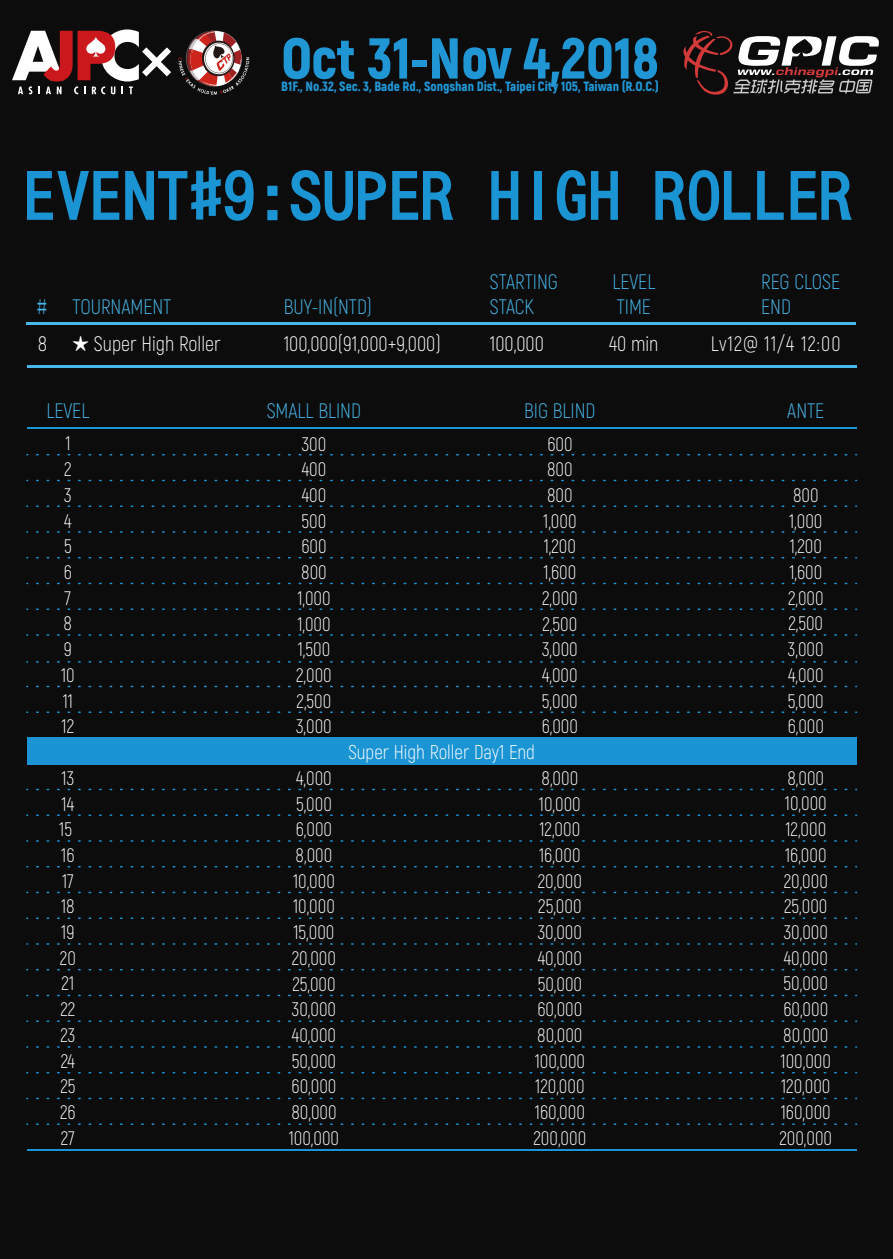
<style>
.page{position:relative;width:893px;height:1259px;background:#fff}
.page>*{position:absolute;margin:0;border:0;box-sizing:border-box;transform-origin:0 0}
.t1{font:66.3px "DFN Hei W9 WIN BF";color:#1b94d4}
.t2{font:900 57.6px "Akrobat";color:#2096d5}
.t3{font:300 21px/25.2px "Akrobat";color:#47b7ea}
.t4{font:300 21px "Akrobat";color:#fff}
.t5{font:300 21px "Akrobat";letter-spacing:.05em;color:#fff}
.t6{font:300 20.1px "Akrobat";color:#fff}
.t7{font:300 19.5px/25.8px "Akrobat";color:#fff}
.t8{font:900 13.5px "Akrobat";color:#2096d5}
.s1{font-family:"You Yuan";font-weight:400}
.s2{font-family:"Microsoft Jheng Hei";font-weight:400}
</style>
<div class="page">
<div style="left:1px;top:0;width:892px;height:1259px;background:#0c0c0c"></div>
<svg style="left:12px;top:29px;width:237px;height:66px"></svg>
<svg style="left:683px;top:31px;width:196px;height:64px"></svg>
<svg style="left:37px;top:454px;width:820px;height:1px"></svg>
<svg style="left:37px;top:480px;width:820px;height:1px"></svg>
<svg style="left:37px;top:505px;width:820px;height:2px"></svg>
<svg style="left:37px;top:531px;width:820px;height:2px"></svg>
<svg style="left:37px;top:557px;width:820px;height:1px"></svg>
<svg style="left:37px;top:583px;width:820px;height:1px"></svg>
<svg style="left:37px;top:608px;width:820px;height:2px"></svg>
<svg style="left:37px;top:634px;width:820px;height:2px"></svg>
<svg style="left:37px;top:661px;width:820px;height:1px"></svg>
<svg style="left:37px;top:686px;width:820px;height:1px"></svg>
<svg style="left:37px;top:711px;width:820px;height:2px"></svg>
<svg style="left:37px;top:788px;width:820px;height:2px"></svg>
<svg style="left:37px;top:814px;width:820px;height:2px"></svg>
<svg style="left:37px;top:840px;width:820px;height:1px"></svg>
<svg style="left:37px;top:866px;width:820px;height:1px"></svg>
<svg style="left:37px;top:891px;width:820px;height:2px"></svg>
<svg style="left:37px;top:917px;width:820px;height:2px"></svg>
<svg style="left:37px;top:943px;width:820px;height:1px"></svg>
<svg style="left:37px;top:969px;width:820px;height:1px"></svg>
<svg style="left:37px;top:994px;width:820px;height:2px"></svg>
<svg style="left:37px;top:1020px;width:820px;height:2px"></svg>
<svg style="left:37px;top:1046px;width:820px;height:1px"></svg>
<svg style="left:37px;top:1072px;width:820px;height:1px"></svg>
<svg style="left:37px;top:1097px;width:820px;height:2px"></svg>
<svg style="left:37px;top:1123px;width:820px;height:2px"></svg>
<hr style="left:27px;top:428px;width:829px;height:1px;background:#1b94d4">
<div style="left:27px;top:737px;width:829px;height:27px;background:#1b94d4"></div>
<hr style="left:27px;top:1149px;width:829px;height:2px;background:#1b94d4">
<hr style="left:27px;top:365px;width:830px;height:2px;background:#47b7ea">
<hr style="left:27px;top:323px;width:829px;height:2px;background:#47b7ea">
<h2 class="t2" style="left:281px;top:21px;width:379px">Oct 31-Nov 4,2018</h2>
<p class="t8" style="left:281px;top:77px;width:379px">B1F., No.32, Sec. 3, Bade Rd., Songshan Dist., Taipei City 105, Taiwan (R.O.C.)</p>
<h1 class="t1" style="left:23px;top:162px;width:831px">EVENT#9:SUPER HIGH ROLLER</h1>
<p class="t3" style="left:37px;top:294px;width:136px"><span class="s1">#</span> TOURNAMENT</p>
<p class="t3" style="left:284px;top:294px;width:90px">BUY-IN(NTD)</p>
<p class="t3" style="left:490px;top:269px;width:69px">STARTING<br>STACK</p>
<p class="t3" style="left:612px;top:269px;width:44px">LEVEL<br>TIME</p>
<p class="t3" style="left:761px;top:269px;width:80px">REG CLOSE<br>END</p>
<p class="t4" style="left:38px;top:331px;width:184px">8 <span class="s2">★</span> Super High Roller</p>
<p class="t4" style="left:284px;top:331px;width:159px">100,000(91,000+9,000)</p>
<p class="t4" style="left:490px;top:331px;width:56px">100,000</p>
<p class="t4" style="left:609px;top:331px;width:51px">40 min</p>
<p class="t5" style="left:711px;top:331px;width:131px">Lv12@ 11/4 12:00</p>
<p class="t3" style="left:46px;top:398px;width:44px">LEVEL</p>
<p class="t3" style="left:267px;top:398px;width:96px">SMALL BLIND</p>
<p class="t3" style="left:524px;top:398px;width:73px">BIG BLIND</p>
<p class="t3" style="left:787px;top:398px;width:39px">ANTE</p>
<p class="t7" style="left:61px;top:431px;width:15px">1<br>2<br>3<br>4<br>5<br>6<br>7<br>8<br>9<br>10</p>
<p class="t7" style="left:62px;top:688px;width:14px">11<br>12</p>
<p class="t7" style="left:59px;top:765px;width:16px;text-align:justify">13<br>14<br>15</p>
<p class="t7" style="left:60px;top:842px;width:17px;text-align:justify">16<br>17<br>18<br>19<br>20<br>21<br>22<br>23<br>24<br>25<br>26<br>27</p>
<p class="t7" style="left:302px;top:431px;width:26px">300</p>
<p class="t7" style="left:547px;top:431px;width:27px">600</p>
<p class="t7" style="left:302px;top:456px;width:26px">400</p>
<p class="t7" style="left:547px;top:456px;width:27px">800</p>
<p class="t7" style="left:302px;top:508px;width:26px">500</p>
<p class="t7" style="left:543px;top:508px;width:35px">1,000</p>
<p class="t7" style="left:301px;top:533px;width:27px">600</p>
<p class="t7" style="left:544px;top:533px;width:34px">1,200</p>
<p class="t7" style="left:301px;top:559px;width:27px">800</p>
<p class="t7" style="left:543px;top:559px;width:34px">1,600</p>
<p class="t7" style="left:297px;top:585px;width:35px">1,000</p>
<p class="t7" style="left:542px;top:585px;width:37px">2,000</p>
<p class="t7" style="left:297px;top:611px;width:35px">1,000</p>
<p class="t7" style="left:542px;top:611px;width:37px">2,500<br>3,000</p>
<p class="t7" style="left:302px;top:482px;width:26px">400</p>
<p class="t7" style="left:547px;top:482px;width:27px">800</p>
<p class="t7" style="left:788px;top:482px;width:37px">800<br>1,000<br>1,200<br>1,600<br>2,000<br>2,500<br>3,000</p>
<p class="t7" style="left:298px;top:636px;width:34px">1,500</p>
<p class="t7" style="left:296px;top:662px;width:37px">2,000</p>
<p class="t7" style="left:542px;top:662px;width:37px">4,000</p>
<p class="t7" style="left:296px;top:713px;width:37px">3,000</p>
<p class="t7" style="left:542px;top:713px;width:38px">6,000</p>
<p class="t7" style="left:296px;top:765px;width:37px">4,000</p>
<p class="t7" style="left:542px;top:765px;width:38px">8,000</p>
<p class="t7" style="left:296px;top:791px;width:37px">5,000</p>
<p class="t7" style="left:539px;top:791px;width:43px">10,000</p>
<p class="t7" style="left:296px;top:816px;width:38px">6,000</p>
<p class="t7" style="left:539px;top:816px;width:42px">12,000</p>
<p class="t7" style="left:296px;top:842px;width:38px">8,000</p>
<p class="t7" style="left:539px;top:842px;width:43px">16,000</p>
<p class="t7" style="left:293px;top:868px;width:43px">10,000</p>
<p class="t7" style="left:538px;top:868px;width:46px">20,000</p>
<p class="t7" style="left:293px;top:893px;width:43px">10,000</p>
<p class="t7" style="left:538px;top:893px;width:45px">25,000</p>
<p class="t7" style="left:293px;top:919px;width:42px">15,000</p>
<p class="t7" style="left:538px;top:919px;width:46px">30,000</p>
<p class="t7" style="left:292px;top:945px;width:46px">20,000</p>
<p class="t7" style="left:538px;top:945px;width:46px">40,000</p>
<p class="t7" style="left:292px;top:970px;width:45px">25,000</p>
<p class="t7" style="left:538px;top:970px;width:46px">50,000</p>
<p class="t7" style="left:292px;top:996px;width:46px">30,000</p>
<p class="t7" style="left:537px;top:996px;width:46px">60,000</p>
<p class="t7" style="left:292px;top:1022px;width:46px">40,000</p>
<p class="t7" style="left:537px;top:1022px;width:47px">80,000</p>
<p class="t7" style="left:292px;top:1048px;width:46px">50,000</p>
<p class="t7" style="left:535px;top:1048px;width:52px">100,000</p>
<p class="t7" style="left:292px;top:1073px;width:46px">60,000</p>
<p class="t7" style="left:535px;top:1073px;width:51px">120,000<br>160,000</p>
<p class="t7" style="left:297px;top:688px;width:36px">2,500</p>
<p class="t7" style="left:542px;top:688px;width:37px">5,000</p>
<p class="t6" style="left:348px;top:740px;width:188px">Super High Roller Day1 End</p>
<p class="t7" style="left:291px;top:1099px;width:47px">80,000</p>
<p class="t7" style="left:788px;top:662px;width:37px">4,000</p>
<p class="t7" style="left:788px;top:713px;width:38px">6,000</p>
<p class="t7" style="left:781px;top:765px;width:52px;text-align:center">8,000<br>10,000<br>12,000<br>16,000<br>20,000<br>25,000<br>30,000<br>40,000<br>50,000<br>60,000<br>80,000<br>100,000<br>120,000<br>160,000</p>
<p class="t7" style="left:788px;top:688px;width:37px">5,000</p>
<p class="t7" style="left:289px;top:1124px;width:52px">100,000</p>
<p class="t7" style="left:534px;top:1124px;width:54px">200,000</p>
<p class="t7" style="left:779px;top:1124px;width:54px">200,000</p>
</div>
